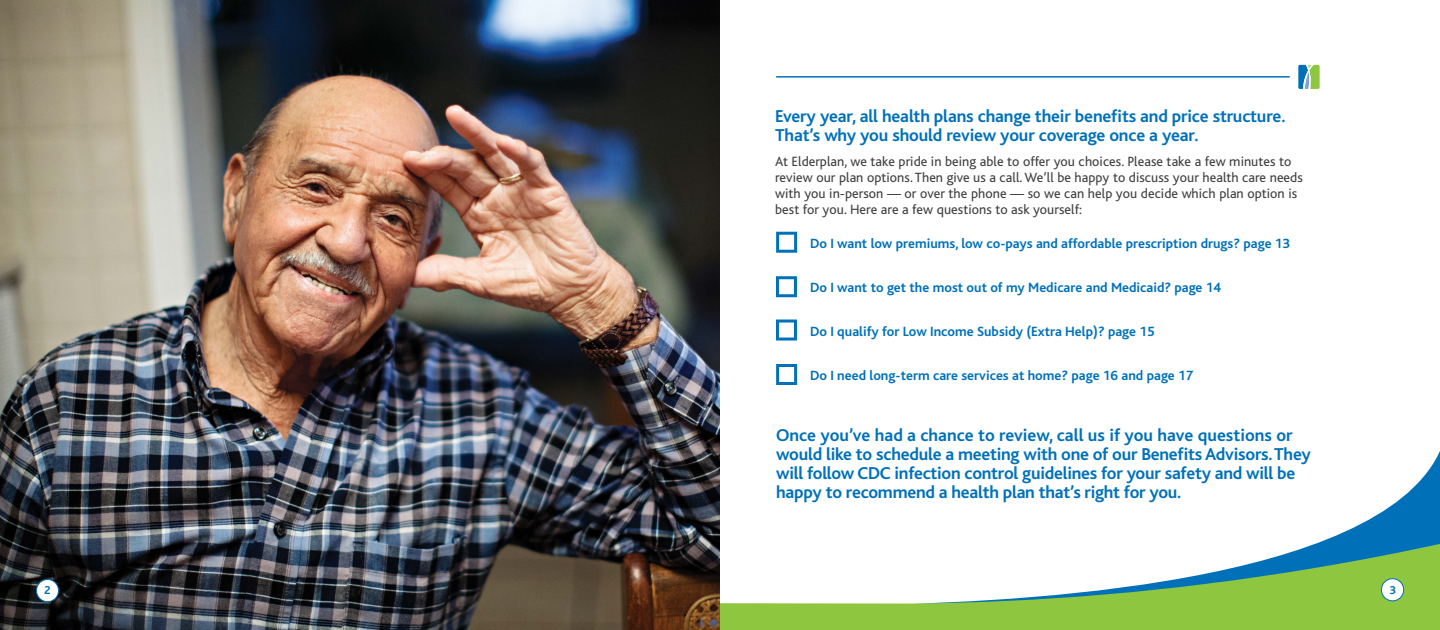
<style>
.page{position:relative;width:1440px;height:630px;background:#fff}
.page>*{position:absolute;margin:0;border:0;box-sizing:border-box;transform-origin:0 0}
.t1{font:700 18px/19px "Bliss";letter-spacing:-.015em;color:#0071b9}
.t2{font:14px/16px "Bliss";letter-spacing:.005em;color:#414042}
.t3{font:700 14px "Bliss";color:#0071b9}
.t4{font:700 12px "Bliss";color:#0071b9}
</style>
<div class="page">
<svg style="left:1298px;top:65px;width:22px;height:24px"></svg>
<hr style="left:776px;top:76px;width:514px;height:2px;background:#0071b9">
<svg style="left:1320px;top:451px;width:120px;height:91px"></svg>
<svg style="left:720px;top:542px;width:720px;height:88px"></svg>
<img style="left:0;top:0;width:720px;height:630px">
<div style="left:36px;top:580px;width:23px;height:22px;background:#fff;border-radius:50%"></div>
<div style="left:36px;top:579px;width:23px;height:23px;border:1px solid #0071b9;border-radius:50%"></div>
<div style="left:1381px;top:579px;width:23px;height:22px;background:#fff;border-radius:50%"></div>
<div style="left:1381px;top:578px;width:23px;height:23px;border:1px solid #0071b9;border-radius:50%"></div>
<div style="left:776px;top:232px;width:21px;height:21px;background:#fff;border:3px solid #0071b9"></div>
<div style="left:776px;top:276px;width:21px;height:21px;background:#fff;border:3px solid #0071b9"></div>
<div style="left:776px;top:320px;width:21px;height:21px;background:#fff;border:3px solid #0071b9"></div>
<div style="left:776px;top:364px;width:21px;height:21px;background:#fff;border:3px solid #0071b9"></div>
<p class="t1" style="left:775px;top:107px;width:512px">Every year, all health plans change their benefits and price structure.<br>That’s why you should review your coverage once a year.</p>
<p class="t2" style="left:775px;top:153px;width:529px">At Elderplan, we take pride in being able to offer you choices. Please take a few minutes to review our plan options. Then give us a call. We’ll be happy to discuss your health care needs with you in-person — or over the phone — so we can help you decide which plan option is best for you. Here are a few questions to ask yourself:</p>
<p class="t3" style="left:810px;top:236px;width:481px">Do I want low premiums, low co-pays and affordable prescription drugs? page 13</p>
<p class="t3" style="left:810px;top:280px;width:412px">Do I want to get the most out of my Medicare and Medicaid? page 14</p>
<p class="t3" style="left:810px;top:324px;width:346px">Do I qualify for Low Income Subsidy (Extra Help)? page 15</p>
<p class="t3" style="left:810px;top:368px;width:385px">Do I need long-term care services at home? page 16 and page 17</p>
<p class="t1" style="left:776px;top:426px;width:536px">Once you’ve had a chance to review, call us if you have questions or would like to schedule a meeting with one of our Benefits Advisors. They will follow CDC infection control guidelines for your safety and will be happy to recommend a health plan that’s right for you.</p>
<p class="t4" style="left:44px;top:584px;width:8px">2</p>
<p class="t4" style="left:1389px;top:584px;width:8px">3</p>
</div>
